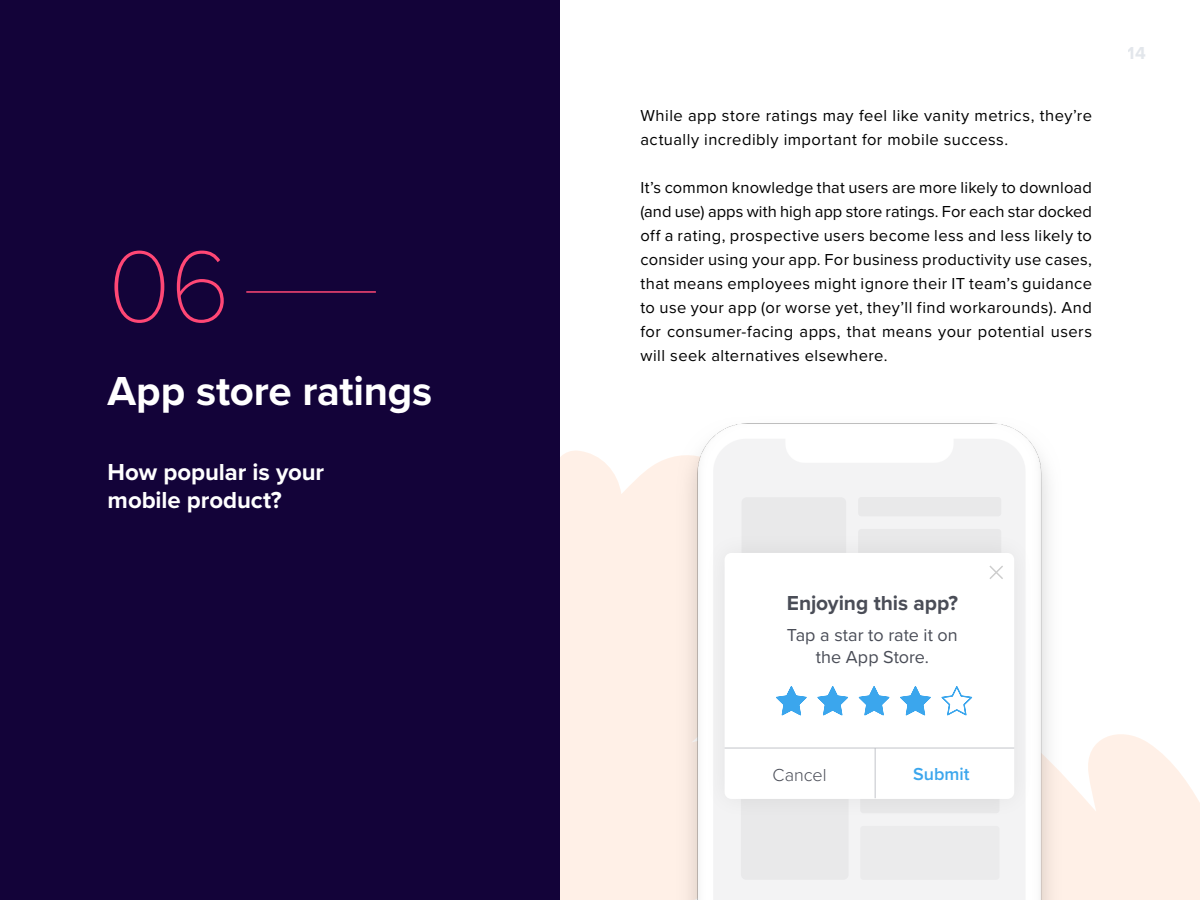
<style>
.page{position:relative;width:1200px;height:900px;background:#fff}
.page>*{position:absolute;margin:0;border:0;box-sizing:border-box;transform-origin:0 0}
.t1{font:100 105px "Proxima Nova T";color:#ff4775}
.t2{font:700 42px "Proxima Nova";letter-spacing:-.005em;color:#fff}
.t3{font:700 24px/28.8px "Proxima Nova";letter-spacing:-.005em;color:#fff}
.t4{font:700 21px "Proxima Nova";letter-spacing:-.005em;color:#4a4d57}
.t5{font:18px/21.6px "Proxima Nova";color:#4a4d57;text-align:center}
.t6{font:300 18px "Proxima Nova";letter-spacing:-.005em;color:#4a4d57}
.t7{font:600 18px "Proxima Nova";color:#3ba6ed}
.t8{font:700 18px "Proxima Nova";color:#cbd2db}
.t9{font:16.5px/24px "Proxima Nova";letter-spacing:.03em;color:#000}
</style>
<div class="page">
<svg style="left:1107px;top:734px;width:93px;height:166px;background:#fff1e9"></svg>
<div style="left:560px;top:450px;width:72px;height:450px;background:#fff0e7"></div>
<div style="left:0;top:0;width:560px;height:900px;background:#130339"></div>
<hr style="left:246px;top:291px;width:130px;height:2px;background:#ff4775">
<img style="left:632px;top:423px;width:475px;height:477px">
<div style="left:741px;top:794px;width:108px;height:86px;background:#e9e9ea;border-radius:5px"></div>
<div style="left:858px;top:497px;width:143px;height:19px;background:#e9e9ea;border-radius:3px"></div>
<div style="left:860px;top:826px;width:140px;height:54px;background:#ebebec;border-radius:3px"></div>
<div style="left:741px;top:497px;width:105px;height:92px;background:#e9e9ea;border-radius:5px"></div>
<div style="left:702px;top:530px;width:335px;height:292px;background:#000;opacity:.07"></div>
<div style="left:725px;top:553px;width:289px;height:246px;background:#fff;border-radius:7px"></div>
<svg style="left:989px;top:565px;width:14px;height:14px"></svg>
<svg style="left:776px;top:686px;width:31px;height:30px"></svg>
<svg style="left:817px;top:686px;width:31px;height:30px"></svg>
<svg style="left:858px;top:686px;width:32px;height:30px"></svg>
<svg style="left:900px;top:686px;width:31px;height:30px"></svg>
<svg style="left:941px;top:686px;width:32px;height:30px"></svg>
<hr style="left:725px;top:748px;width:289px;height:1px;background:#999ca6">
<hr style="left:875px;top:748px;width:1px;height:50px;background:#999ca6">
<h1 class="t1" style="left:108px;top:208px;width:124px">06</h1>
<h2 class="t2" style="left:108px;top:360px;width:326px">App store ratings</h2>
<h3 class="t3" style="left:108px;top:457px;width:218px">How popular is your mobile product?</h3>
<p class="t9" style="left:640px;top:103px;width:453px">While app store ratings may feel like vanity metrics, they’re actually incredibly important for mobile success.</p>
<p class="t9" style="left:640px;top:175px;width:453px;text-align:justify">It’s common knowledge that users are more likely to download (and use) apps with high app store ratings. For each star docked off a rating, prospective users become less and less likely to consider using your app. For business productivity use cases, that means employees might ignore their IT team’s guidance to use your app (or worse yet, they’ll find workarounds). And for consumer-facing apps, that means your potential users will seek alternatives elsewhere.</p>
<p class="t8" style="left:1128px;top:40px;width:20px">14</p>
<p class="t4" style="left:787px;top:587px;width:173px">Enjoying this app?</p>
<p class="t5" style="left:787px;top:624px;width:172px">Tap a star to rate it on the App Store.</p>
<p class="t6" style="left:773px;top:762px;width:55px">Cancel</p>
<p class="t7" style="left:913px;top:761px;width:58px">Submit</p>
</div>
